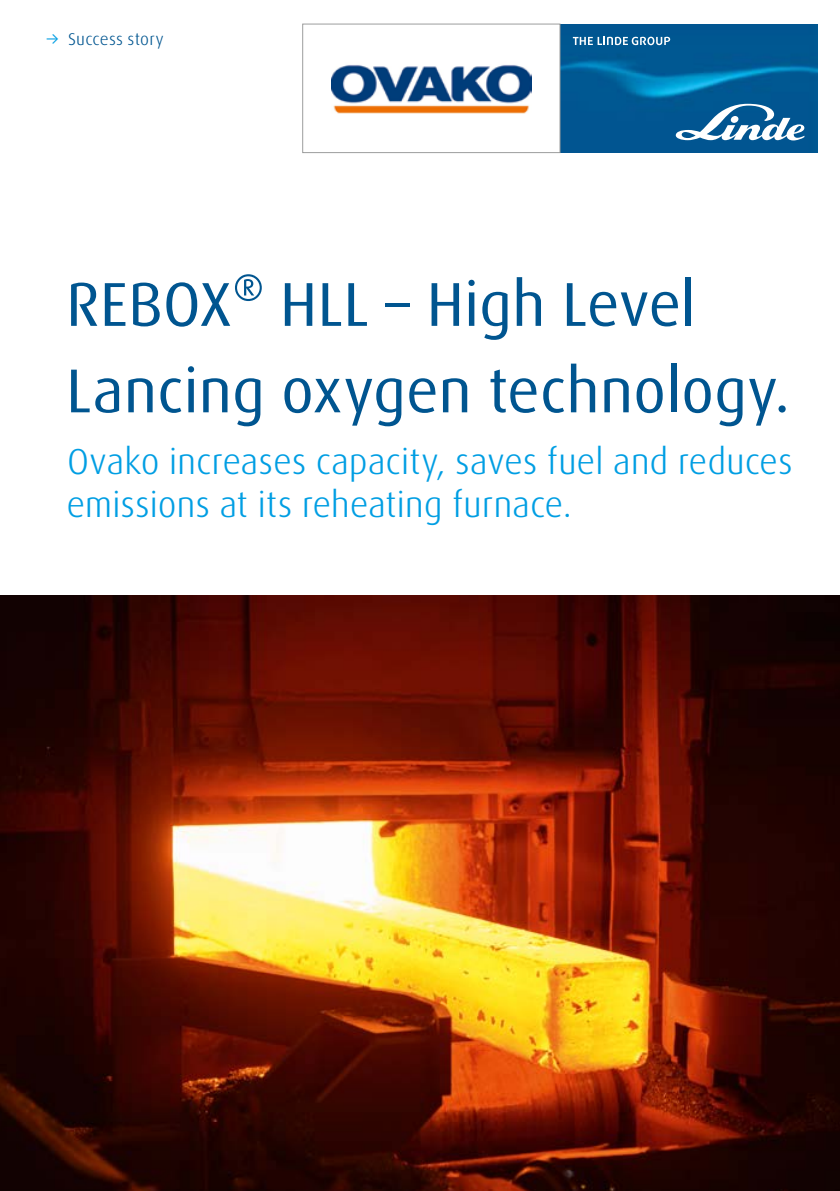
<style>
.page{position:relative;width:840px;height:1191px;background:#fff}
.page>*{position:absolute;margin:0;border:0;box-sizing:border-box;transform-origin:0 0}
.t1{font:62px/86.4px "Linde Dax Global";letter-spacing:-.01em;color:#005590}
.t2{font:300 36px/43.2px "Linde Dax Global";letter-spacing:-.01em;color:#009ee3}
.t3{font:300 17px "Linde Dax Global";letter-spacing:.01em;color:#005590}
.s1{font-weight:400;color:#009ee3}
</style>
<div class="page">
<img style="left:0;top:595px;width:839px;height:596px">
<img style="left:560px;top:24px;width:256px;height:129px">
<svg style="left:675px;top:104px;width:129px;height:36px"></svg>
<svg style="left:572px;top:37px;width:97px;height:8px"></svg>
<img style="left:331px;top:65px;width:200px;height:49px">
<div style="left:302px;top:24px;width:258px;height:129px;border:1px solid #9c9d9d"></div>
<p class="t3" style="left:45px;top:30px;width:120px"><span class="s1">→</span> Success story</p>
<h1 class="t1" style="left:66px;top:261px;width:725px">REBOX® HLL – High Level<br>Lancing oxygen technology.</h1>
<p class="t2" style="left:66px;top:439px;width:727px">Ovako increases capacity, saves fuel and reduces emissions at its reheating furnace.</p>
</div>
